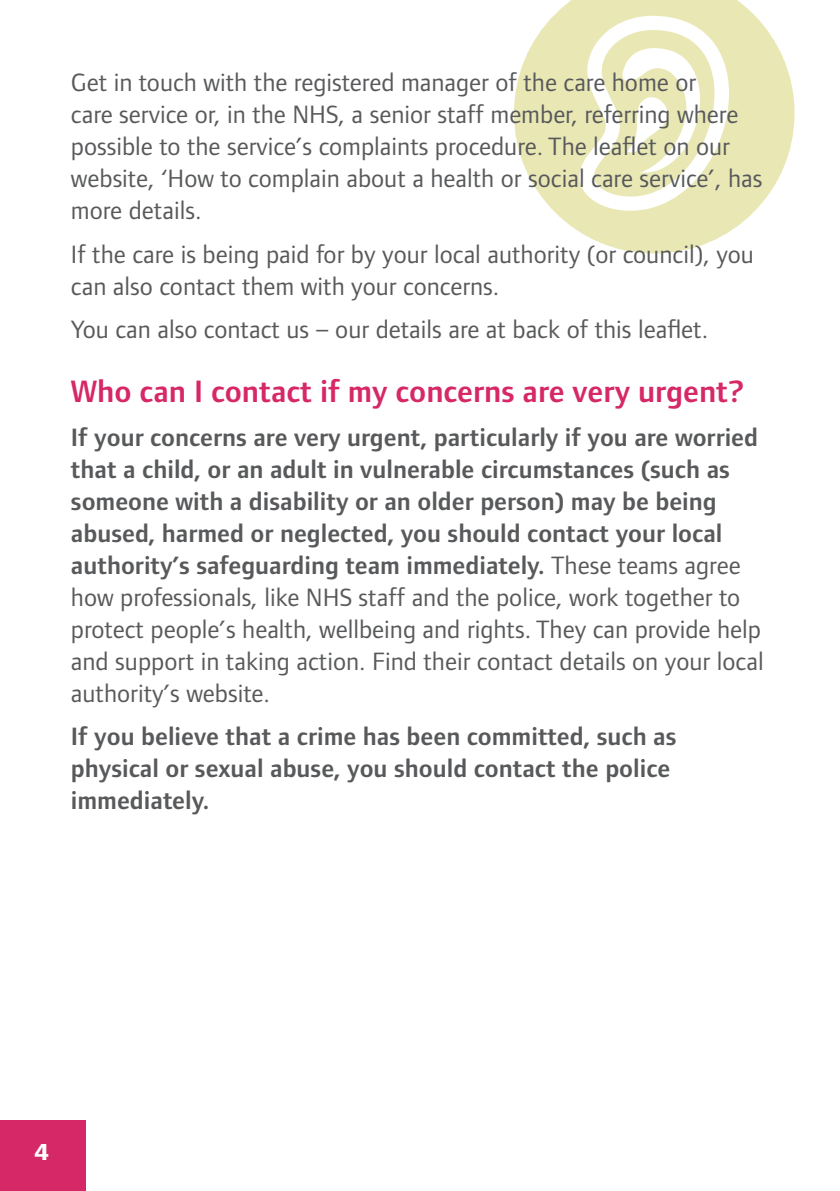
<style>
.page{position:relative;width:840px;height:1191px;background:#fff}
.page>*{position:absolute;margin:0;border:0;box-sizing:border-box;transform-origin:0 0}
.HeadB{font:600 32px "Foundry Form Sans";color:#d62867}
.Body{font:600 26px/32px "Foundry Form Sans";color:#58595b}
.Body-2{font:26px/32px "Foundry Form Sans";color:#58595b}
.t1{font:800 24px "Foundry Form Sans";color:#fff}
.s1{font-weight:400}
</style>
<div class="page">
<div style="left:0;top:1120px;width:85px;height:71px;background:#d62867"></div>
<svg style="left:514px;top:0;width:280px;height:253px;fill:#e9e8b5"></svg>
<p class="Body-2" style="left:71px;top:66px;width:692px">Get in touch with the registered manager of the care home or<br>care service or, in the NHS, a senior staff member, referring where possible to the service’s complaints procedure. The leaflet on our website, ‘How to complain about a health or social care service’, has more details.</p>
<p class="Body-2" style="left:71px;top:238px;width:684px">If the care is being paid for by your local authority (or council), you can also contact them with your concerns.</p>
<p class="Body-2" style="left:71px;top:313px;width:638px">You can also contact us – our details are at back of this leaflet.</p>
<p class="HeadB" style="left:71px;top:373px;width:674px">Who can I contact if my concerns are very urgent?</p>
<p class="Body" style="left:71px;top:421px;width:693px">If your concerns are very urgent, particularly if you are worried that a child, or an adult in vulnerable circumstances (such as someone with a disability or an older person) may be being abused, harmed or neglected, you should contact your local authority’s safeguarding team immediately. <span class="s1">These teams agree how professionals, like NHS staff and the police, work together to protect people’s health, wellbeing and rights. They can provide help and support in taking action. Find their contact details on your local authority’s website.</span></p>
<p class="Body" style="left:71px;top:720px;width:606px">If you believe that a crime has been committed, such as physical or sexual abuse, you should contact the police immediately.</p>
<p class="t1" style="left:35px;top:1138px;width:15px">4</p>
</div>
